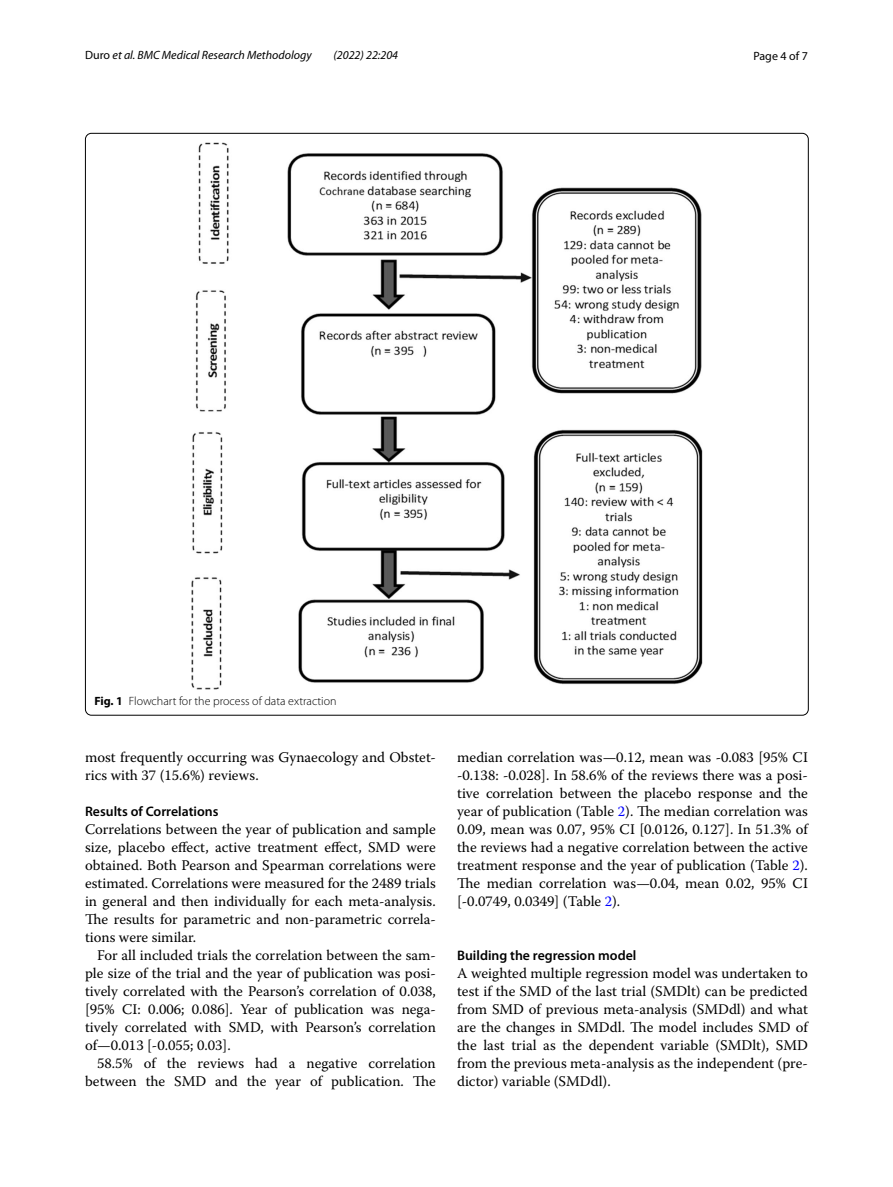
<style>
.page{position:relative;width:893px;height:1187px;background:#fff}
.page>*{position:absolute;margin:0;border:0;box-sizing:border-box;transform-origin:0 0}
.t1{font:14.7px/18px "Warnock Pro";color:#000;text-align:justify}
.t2{font:600 13.8px "Myriad Pro";color:#000}
.t3{font:italic 12px "Myriad Pro";color:#000}
.t4{font:300 12px "Myriad Pro";color:#000}
.t5{font:12px "Myriad Pro";color:#000}
.s1{font-style:normal}
.s2{font-weight:700}
.s3{color:#00f}
</style>
<div class="page">
<img style="left:192px;top:142px;width:510px;height:547px">
<p class="t3" style="left:85px;top:48px;width:228px"><span class="s1">Duro</span> et al. BMC Medical Research Methodology</p>
<p class="t3" style="left:333px;top:48px;width:66px">(2022) 22:204</p>
<p class="t5" style="left:753px;top:48px;width:56px">Page 4 of 7</p>
<p class="t4" style="left:94px;top:694px;width:244px"><span class="s2">Fig. 1</span> Flowchart for the process of data extraction</p>
<p class="t1" style="left:85px;top:747px;width:352px">most frequently occurring was Gynaecology and Obstet&shy;rics with 37 (15.6%) reviews.</p>
<p class="t2" style="left:85px;top:802px;width:135px">Results of Correlations</p>
<p class="t1" style="left:85px;top:819px;width:352px">Correlations between the year of publication and sample size, placebo effect, active treatment effect, SMD were obtained. Both Pearson and Spearman correlations were estimated. Correlations were measured for the 2489 trials in general and then individually for each meta-analysis.<br>The results for parametric and non-parametric correla&shy;tions were similar.</p>
<p class="t1" style="left:85px;top:945px;width:352px;text-indent:12px">For all included trials the correlation between the sam&shy;ple size of the trial and the year of publication was posi&shy;tively correlated with the Pearson’s correlation of 0.038, [95% CI: 0.006; 0.086]. Year of publication was nega&shy;tively correlated with SMD, with Pearson’s correlation of—0.013 [-0.055; 0.03].</p>
<p class="t1" style="left:85px;top:1053px;width:352px;text-align:right">58.5% of the reviews had a negative correlation between the SMD and the year of publication. The</p>
<p class="t1" style="left:457px;top:747px;width:352px">median correlation was—0.12, mean was -0.083 [95% CI -0.138: -0.028]. In 58.6% of the reviews there was a posi&shy;tive correlation between the placebo response and the year of publication (Table <span class="s3">2</span>). The median correlation was 0.09, mean was 0.07, 95% CI [0.0126, 0.127]. In 51.3% of the reviews had a negative correlation between the active treatment response and the year of publication (Table <span class="s3">2</span>).<br>The median correlation was—0.04, mean 0.02, 95% CI [-0.0749, 0.0349] (Table <span class="s3">2</span>).</p>
<p class="t2" style="left:457px;top:946px;width:181px">Building the regression model</p>
<p class="t1" style="left:457px;top:964px;width:352px">A weighted multiple regression model was undertaken to test if the SMD of the last trial (SMDlt) can be predicted from SMD of previous meta-analysis (SMDdl) and what are the changes in SMDdl. The model includes SMD of the last trial as the dependent variable (SMDlt), SMD from the previous meta-analysis as the independent (pre&shy;dictor) variable (SMDdl).</p>
</div>
